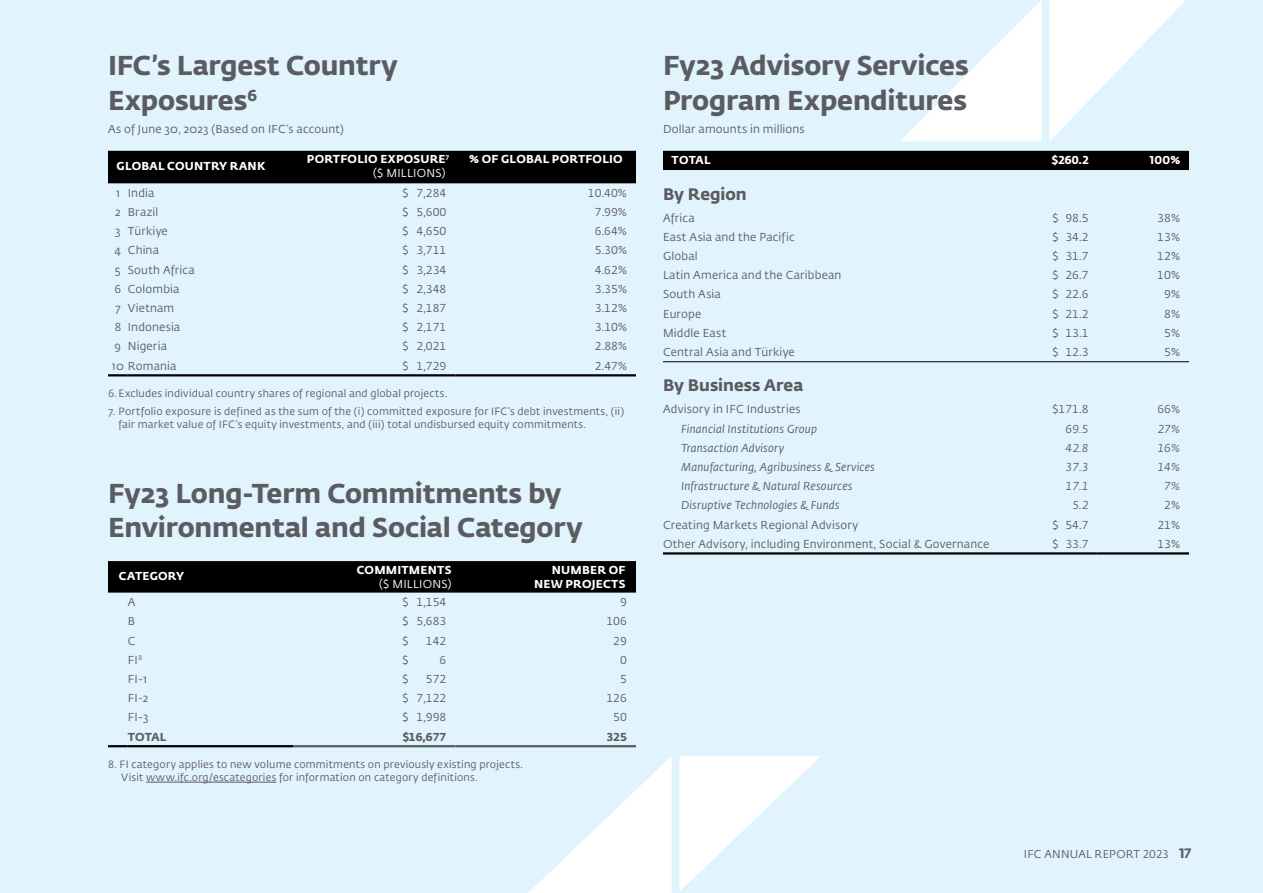
<style>
.page{position:relative;width:1263px;height:893px;background:#e1f3fc}
.page>*{position:absolute;margin:0;border:0;box-sizing:border-box;transform-origin:0 0}
.t1{font:700 27px/34.5px "Fedra Sans Std";letter-spacing:-.005em;color:#5b5c61}
.t2{font:700 16.5px "Fedra Sans Std";color:#5b5c61}
.t3{font:11.4px "Fedra Sans Std";letter-spacing:.015em;color:#5b5c61}
.t4{font:italic 11.4px "Fedra Sans Std";letter-spacing:.015em;color:#5b5c61}
.t5{font:700 11.4px/13.5px "Fedra Sans Std";letter-spacing:.02em;color:#fff;text-align:right}
.t6{font:11.4px "Fedra Sans Std";letter-spacing:.025em;color:#fff}
.t7{font:700 11.4px "Fedra Sans Std";color:#5b5c61}
.t8{font:11.25px "Fedra Sans Std";letter-spacing:.015em;color:#5b5c61}
.t9{font:10.5px/13.2px "Fedra Sans Std";letter-spacing:.02em;color:#5b5c61}
.s1{font-weight:700;font-size:13.5px}
</style>
<div class="page">
<svg style="left:901px;top:1px;width:140px;height:140px"></svg>
<svg style="left:1049px;top:0;width:137px;height:141px"></svg>
<svg style="left:528px;top:756px;width:144px;height:137px"></svg>
<svg style="left:679px;top:756px;width:142px;height:135px"></svg>
<div style="left:108px;top:151px;width:528px;height:32px;background:#000"></div>
<hr style="left:108px;top:374px;width:20px;height:2px;background:#000">
<hr style="left:128px;top:374px;width:165px;height:2px;background:#000">
<hr style="left:293px;top:374px;width:162px;height:2px;background:#000">
<hr style="left:455px;top:374px;width:181px;height:2px;background:#000">
<div style="left:663px;top:151px;width:526px;height:19px;background:#000"></div>
<hr style="left:663px;top:361px;width:343px;height:1px;background:#000">
<hr style="left:1006px;top:361px;width:91px;height:1px;background:#000">
<hr style="left:1097px;top:361px;width:92px;height:1px;background:#000">
<hr style="left:663px;top:552px;width:343px;height:3px;background:#000">
<hr style="left:1006px;top:552px;width:91px;height:3px;background:#000">
<hr style="left:1097px;top:552px;width:92px;height:3px;background:#000">
<div style="left:108px;top:561px;width:528px;height:32px;background:#000"></div>
<hr style="left:108px;top:745px;width:20px;height:2px;background:#000">
<hr style="left:128px;top:745px;width:165px;height:2px;background:#000">
<hr style="left:293px;top:745px;width:162px;height:2px;background:#5b5c61">
<hr style="left:455px;top:745px;width:181px;height:2px;background:#5b5c61">
<hr style="left:146px;top:782px;width:130px;height:1px;background:#5b5c61">
<h1 class="t1" style="left:108px;top:50px;width:291px">IFC’s Largest Country<br>Exposures<sup>6</sup></h1>
<p class="t3" style="left:108px;top:123px;width:237px">As of June 30, 2023 (Based on IFC’s account)</p>
<p class="t5" style="left:117px;top:160px;width:150px">GLOBAL COUNTRY RANK</p>
<p class="t5" style="left:307px;top:153px;width:144px">PORTFOLIO EXPOSURE<sup>7</sup></p>
<p class="t5" style="left:469px;top:153px;width:155px">% OF GLOBAL PORTFOLIO</p>
<p class="t6" style="left:373px;top:167px;width:74px">($ MILLIONS)</p>
<p class="t3" style="left:116px;top:187px;width:40px">1 India</p>
<p class="t3" style="left:402px;top:187px;width:46px">$ 7,284</p>
<p class="t3" style="left:588px;top:187px;width:41px">10.40%</p>
<p class="t3" style="left:115px;top:206px;width:45px">2 Brazil</p>
<p class="t3" style="left:402px;top:206px;width:46px">$ 5,600</p>
<p class="t3" style="left:595px;top:206px;width:34px">7.99%</p>
<p class="t3" style="left:115px;top:225px;width:54px">3 Türkiye</p>
<p class="t3" style="left:402px;top:225px;width:46px">$ 4,650</p>
<p class="t3" style="left:595px;top:225px;width:34px">6.64%</p>
<p class="t3" style="left:115px;top:244px;width:46px">4 China</p>
<p class="t3" style="left:402px;top:244px;width:46px">$ 3,711</p>
<p class="t3" style="left:595px;top:244px;width:34px">5.30%</p>
<p class="t3" style="left:115px;top:264px;width:81px">5 South Africa</p>
<p class="t3" style="left:402px;top:264px;width:46px">$ 3,234</p>
<p class="t3" style="left:595px;top:264px;width:34px">4.62%</p>
<p class="t3" style="left:115px;top:283px;width:66px">6 Colombia</p>
<p class="t3" style="left:402px;top:283px;width:46px">$ 2,348</p>
<p class="t3" style="left:595px;top:283px;width:34px">3.35%</p>
<p class="t3" style="left:115px;top:302px;width:61px">7 Vietnam</p>
<p class="t3" style="left:402px;top:302px;width:46px">$ 2,187</p>
<p class="t3" style="left:595px;top:302px;width:34px">3.12%</p>
<p class="t3" style="left:115px;top:321px;width:67px">8 Indonesia</p>
<p class="t3" style="left:402px;top:321px;width:46px">$ 2,171</p>
<p class="t3" style="left:595px;top:321px;width:34px">3.10%</p>
<p class="t3" style="left:115px;top:340px;width:54px">9 Nigeria</p>
<p class="t3" style="left:402px;top:340px;width:46px">$ 2,021</p>
<p class="t3" style="left:595px;top:340px;width:34px">2.88%</p>
<p class="t3" style="left:112px;top:360px;width:66px">10 Romania</p>
<p class="t3" style="left:402px;top:360px;width:46px">$ 1,729</p>
<p class="t3" style="left:595px;top:360px;width:34px">2.47%</p>
<p class="t9" style="left:108px;top:387px;width:341px">6. Excludes individual country shares of regional and global projects.</p>
<p class="t9" style="left:119px;top:405px;width:507px;text-indent:-10px">7. Portfolio exposure is defined as the sum of the (i) committed exposure for IFC’s debt investments, (ii) fair market value of IFC’s equity investments, and (iii) total undisbursed equity commitments.</p>
<h1 class="t1" style="left:108px;top:477px;width:476px">Fy23 Long-Term Commitments by<br>Environmental and Social Category</h1>
<p class="t5" style="left:119px;top:570px;width:67px">CATEGORY</p>
<p class="t5" style="left:357px;top:564px;width:96px">COMMITMENTS</p>
<p class="t6" style="left:379px;top:578px;width:74px">($ MILLIONS)</p>
<p class="t5" style="left:534px;top:564px;width:93px">NUMBER OF<br>NEW PROJECTS</p>
<p class="t3" style="left:128px;top:596px;width:9px">A</p>
<p class="t3" style="left:402px;top:596px;width:46px">$ 1,154</p>
<p class="t3" style="left:620px;top:596px;width:8px">9</p>
<p class="t3" style="left:128px;top:615px;width:9px">B</p>
<p class="t3" style="left:402px;top:615px;width:46px">$ 5,683</p>
<p class="t3" style="left:606px;top:615px;width:22px">106</p>
<p class="t3" style="left:128px;top:634px;width:9px">C</p>
<p class="t3" style="left:402px;top:634px;width:8px">$</p>
<p class="t3" style="left:426px;top:634px;width:22px">142</p>
<p class="t3" style="left:613px;top:634px;width:15px">29</p>
<p class="t3" style="left:128px;top:654px;width:16px">FI<sup>8</sup></p>
<p class="t3" style="left:402px;top:654px;width:8px">$</p>
<p class="t3" style="left:440px;top:654px;width:8px">6</p>
<p class="t3" style="left:620px;top:654px;width:8px">0</p>
<p class="t3" style="left:128px;top:673px;width:21px">FI-1</p>
<p class="t3" style="left:402px;top:673px;width:8px">$</p>
<p class="t3" style="left:426px;top:673px;width:22px">572</p>
<p class="t3" style="left:620px;top:673px;width:8px">5</p>
<p class="t3" style="left:128px;top:692px;width:22px">FI-2</p>
<p class="t3" style="left:402px;top:692px;width:46px">$ 7,122</p>
<p class="t3" style="left:606px;top:692px;width:22px">126</p>
<p class="t3" style="left:128px;top:711px;width:22px">FI-3</p>
<p class="t3" style="left:402px;top:711px;width:46px">$ 1,998</p>
<p class="t3" style="left:613px;top:711px;width:15px">50</p>
<p class="t7" style="left:128px;top:731px;width:40px">TOTAL</p>
<p class="t7" style="left:403px;top:731px;width:45px">$16,677</p>
<p class="t7" style="left:606px;top:731px;width:22px">325</p>
<p class="t9" style="left:121px;top:758px;width:403px;text-indent:-13px">8. FI category applies to new volume commitments on previously existing projects.<br>Visit www.ifc.org/escategories for information on category definitions.</p>
<h1 class="t1" style="left:663px;top:50px;width:307px">Fy23 Advisory Services<br>Program Expenditures</h1>
<p class="t3" style="left:663px;top:123px;width:143px">Dollar amounts in millions</p>
<p class="t5" style="left:672px;top:154px;width:40px">TOTAL</p>
<p class="t5" style="left:1052px;top:154px;width:39px">$260.2</p>
<p class="t5" style="left:1150px;top:154px;width:32px">100%</p>
<h2 class="t2" style="left:663px;top:186px;width:85px">By Region</h2>
<p class="t3" style="left:663px;top:212px;width:33px">Africa</p>
<p class="t3" style="left:1052px;top:212px;width:38px">$ 98.5</p>
<p class="t3" style="left:1157px;top:212px;width:24px">38%</p>
<p class="t3" style="left:663px;top:231px;width:133px">East Asia and the Pacific</p>
<p class="t3" style="left:1052px;top:231px;width:38px">$ 34.2</p>
<p class="t3" style="left:1157px;top:231px;width:24px">13%</p>
<p class="t3" style="left:663px;top:250px;width:36px">Global</p>
<p class="t3" style="left:1052px;top:250px;width:38px">$ 31.7</p>
<p class="t3" style="left:1157px;top:250px;width:24px">12%</p>
<p class="t3" style="left:663px;top:269px;width:180px">Latin America and the Caribbean</p>
<p class="t3" style="left:1052px;top:269px;width:38px">$ 26.7</p>
<p class="t3" style="left:1157px;top:269px;width:24px">10%</p>
<p class="t3" style="left:663px;top:288px;width:59px">South Asia</p>
<p class="t3" style="left:1052px;top:288px;width:38px">$ 22.6</p>
<p class="t3" style="left:1164px;top:288px;width:17px">9%</p>
<p class="t3" style="left:663px;top:308px;width:40px">Europe</p>
<p class="t3" style="left:1052px;top:308px;width:38px">$ 21.2</p>
<p class="t3" style="left:1164px;top:308px;width:17px">8%</p>
<p class="t3" style="left:663px;top:327px;width:65px">Middle East</p>
<p class="t3" style="left:1052px;top:327px;width:38px">$ 13.1</p>
<p class="t3" style="left:1164px;top:327px;width:17px">5%</p>
<p class="t3" style="left:663px;top:346px;width:133px">Central Asia and Türkiye</p>
<p class="t3" style="left:1052px;top:346px;width:38px">$ 12.3</p>
<p class="t3" style="left:1164px;top:346px;width:17px">5%</p>
<h2 class="t2" style="left:663px;top:378px;width:142px">By Business Area</h2>
<p class="t3" style="left:663px;top:403px;width:139px">Advisory in IFC Industries</p>
<p class="t3" style="left:1052px;top:403px;width:38px">$ 171.8</p>
<p class="t3" style="left:1157px;top:403px;width:24px">66%</p>
<p class="t4" style="left:681px;top:424px;width:138px">Financial Institutions Group</p>
<p class="t4" style="left:1065px;top:424px;width:25px">69.5</p>
<p class="t4" style="left:1157px;top:424px;width:24px">27%</p>
<p class="t4" style="left:681px;top:443px;width:105px">Transaction Advisory</p>
<p class="t4" style="left:1065px;top:443px;width:25px">42.8</p>
<p class="t4" style="left:1157px;top:443px;width:24px">16%</p>
<p class="t4" style="left:681px;top:462px;width:195px">Manufacturing, Agribusiness &amp; Services</p>
<p class="t4" style="left:1065px;top:462px;width:25px">37.3</p>
<p class="t4" style="left:1157px;top:462px;width:24px">14%</p>
<p class="t4" style="left:681px;top:481px;width:173px">Infrastructure &amp; Natural Resources</p>
<p class="t4" style="left:1065px;top:481px;width:25px">17.1</p>
<p class="t4" style="left:1164px;top:481px;width:17px">7%</p>
<p class="t4" style="left:681px;top:500px;width:160px">Disruptive Technologies &amp; Funds</p>
<p class="t4" style="left:1072px;top:500px;width:18px">5.2</p>
<p class="t3" style="left:1164px;top:499px;width:17px">2%</p>
<p class="t3" style="left:663px;top:518px;width:197px">Creating Markets Regional Advisory</p>
<p class="t3" style="left:1052px;top:518px;width:38px">$ 54.7</p>
<p class="t3" style="left:1157px;top:518px;width:24px">21%</p>
<p class="t3" style="left:663px;top:538px;width:328px">Other Advisory, including Environment, Social &amp; Governance</p>
<p class="t3" style="left:1052px;top:538px;width:38px">$ 33.7</p>
<p class="t3" style="left:1157px;top:538px;width:24px">13%</p>
<p class="t8" style="left:1024px;top:848px;width:169px">IFC ANNUAL REPORT 2023 <span class="s1">17</span></p>
</div>
